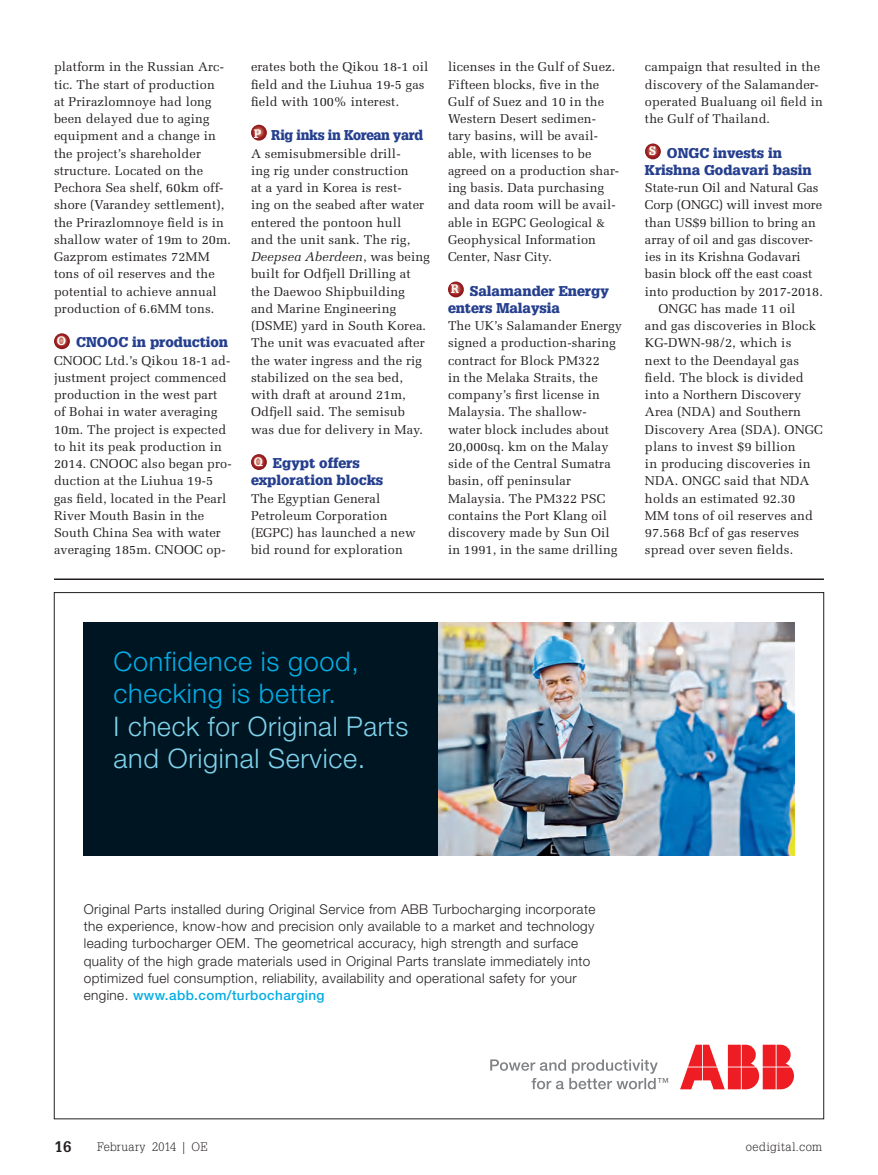
<style>
.page{position:relative;width:878px;height:1175px;background:#fff}
.page>*{position:absolute;margin:0;border:0;box-sizing:border-box;transform-origin:0 0}
.t1{font:300 27px/32.2px "Helvetica Neue LT";letter-spacing:.025em;color:#7fd3ec}
.t2{font:700 15px "Glypha LT Std";color:#231f20}
.t3{font:900 13.8px/17.2px "Glypha LT Std";color:#253f8e}
.t4{font:900 13.8px "Glypha LT Std";letter-spacing:-.02em;color:#253f8e;scale:.95 1}
.t5{font:300 13.5px/17.2px "Helvetica Neue LT";letter-spacing:.03em;color:#231f20}
.t6{font:12.75px/17.2px "Melior LT Std";letter-spacing:.01em;color:#231f20}
.t7{font:12px "Courier";color:#000}
.t8{font:300 12px "Glypha LT Std";letter-spacing:.015em;color:#231f20}
.t9{font:300 12px "Glypha LT Std";letter-spacing:.035em;color:#231f20}
.s1{font-style:italic}
.s2{color:#03ade5}
.s3{font-weight:500;color:#03ade5}
</style>
<div class="page">
<svg style="left:54px;top:333px;width:16px;height:16px"></svg>
<svg style="left:251px;top:125px;width:16px;height:16px"></svg>
<svg style="left:251px;top:454px;width:16px;height:16px"></svg>
<svg style="left:448px;top:281px;width:16px;height:16px"></svg>
<svg style="left:645px;top:143px;width:15px;height:16px"></svg>
<div style="left:84px;top:622px;width:356px;height:233px;background:#001522"></div>
<svg style="left:490px;top:1059px;width:178px;height:30px"></svg>
<svg style="left:680px;top:1044px;width:114px;height:45px"></svg>
<img style="left:439px;top:622px;width:355px;height:233px">
<hr style="left:54px;top:578px;width:770px;height:2px;background:#231f20">
<p class="t6" style="left:54px;top:58px;width:179px">platform in the Russian Arc&shy;tic. The start of production<br>at Prirazlomnoye had long been delayed due to aging equipment and a change in the project’s shareholder structure. Located on the<br>Pechora Sea shelf, 60km off&shy;shore (Varandey settlement), the Prirazlomnoye field is in shallow water of 19m to 20m.<br>Gazprom estimates 72MM tons of oil reserves and the potential to achieve annual production of 6.6MM tons.</p>
<p class="t3" style="left:57px;top:334px;width:173px"><sup>O</sup> CNOOC in production</p>
<p class="t6" style="left:54px;top:352px;width:179px">CNOOC Ltd.’s Qikou 18-1 ad&shy;justment project commenced production in the west part of Bohai in water averaging<br>10m. The project is expected to hit its peak production in<br>2014. CNOOC also began pro&shy;duction at the Liuhua 19-5 gas field, located in the Pearl<br>River Mouth Basin in the<br>South China Sea with water averaging 185m. CNOOC op-</p>
<p class="t6" style="left:251px;top:58px;width:179px">erates both the Qikou 18-1 oil field and the Liuhua 19-5 gas field with 100% interest.</p>
<p class="t4" style="left:254px;top:127px;width:180px"><sup>P</sup> Rig inks in Korean yard</p>
<p class="t6" style="left:251px;top:145px;width:180px">A semisubmersible drill-<br>ing rig under construction<br>at a yard in Korea is rest-<br>ing on the seabed after water entered the pontoon hull<br>and the unit sank. The rig,<br><span class="s1">Deepsea Aberdeen</span>, was being built for Odfjell Drilling at the Daewoo Shipbuilding and Marine Engineering (DSME) yard in South Korea.<br>The unit was evacuated after the water ingress and the rig stabilized on the sea bed, with draft at around 21m,<br>Odfjell said. The semisub was due for delivery in May.</p>
<p class="t3" style="left:251px;top:454px;width:134px"><sup>Q</sup> Egypt offers exploration blocks</p>
<p class="t6" style="left:251px;top:490px;width:166px">The Egyptian General<br>Petroleum Corporation (EGPC) has launched a new bid round for exploration</p>
<p class="t7" style="left:59px;top:548px;width:347px">ABBTC_ADL2HP_INSPECTOR 15.01.14 11:58 Seite 1</p>
<p class="t6" style="left:448px;top:58px;width:172px">licenses in the Gulf of Suez.<br>Fifteen blocks, five in the<br>Gulf of Suez and 10 in the<br>Western Desert sedimen&shy;tary basins, will be avail&shy;able, with licenses to be agreed on a production shar&shy;ing basis. Data purchasing and data room will be avail&shy;able in EGPC Geological &amp;<br>Geophysical Information<br>Center, Nasr City.</p>
<p class="t3" style="left:448px;top:282px;width:162px"><sup>R</sup> Salamander Energy enters Malaysia</p>
<p class="t6" style="left:448px;top:317px;width:175px">The UK’s Salamander Energy signed a production-sharing contract for Block PM322<br>in the Melaka Straits, the company’s first license in<br>Malaysia. The shallow&shy;water block includes about<br>20,000sq. km on the Malay side of the Central Sumatra basin, off peninsular<br>Malaysia. The PM322 PSC contains the Port Klang oil discovery made by Sun Oil in 1991, in the same drilling</p>
<p class="t6" style="left:645px;top:58px;width:179px">campaign that resulted in the discovery of the Salamander&shy;operated Bualuang oil field in the Gulf of Thailand.</p>
<p class="t3" style="left:645px;top:144px;width:168px;text-indent:4px"><sup>S</sup> ONGC invests in<br>Krishna Godavari basin</p>
<p class="t6" style="left:645px;top:179px;width:175px">State-run Oil and Natural Gas</p>
<p class="t6" style="left:645px;top:196px;width:179px">Corp (ONGC) will invest more</p>
<p class="t6" style="left:645px;top:214px;width:172px">than US$9 billion to bring an</p>
<p class="t6" style="left:645px;top:231px;width:170px">array of oil and gas discover-</p>
<p class="t6" style="left:645px;top:248px;width:157px">ies in its Krishna Godavari</p>
<p class="t6" style="left:645px;top:265px;width:169px">basin block off the east coast</p>
<p class="t6" style="left:645px;top:283px;width:179px">into production by 2017-2018.</p>
<p class="t6" style="left:658px;top:300px;width:138px">ONGC has made 11 oil</p>
<p class="t6" style="left:645px;top:317px;width:172px">and gas discoveries in Block</p>
<p class="t6" style="left:645px;top:334px;width:148px">KG-DWN-98/2, which is</p>
<p class="t6" style="left:645px;top:352px;width:156px">next to the Deendayal gas</p>
<p class="t6" style="left:645px;top:369px;width:160px">field. The block is divided</p>
<p class="t6" style="left:645px;top:386px;width:158px">into a Northern Discovery</p>
<p class="t6" style="left:645px;top:403px;width:157px">Area (NDA) and Southern</p>
<p class="t6" style="left:645px;top:421px;width:179px">Discovery Area (SDA). ONGC</p>
<p class="t6" style="left:645px;top:438px;width:152px">plans to invest $9 billion</p>
<p class="t6" style="left:645px;top:455px;width:167px">in producing discoveries in</p>
<p class="t6" style="left:645px;top:472px;width:166px">NDA. ONGC said that NDA</p>
<p class="t6" style="left:645px;top:490px;width:152px">holds an estimated 92.30</p>
<p class="t6" style="left:645px;top:507px;width:169px">MM tons of oil reserves and</p>
<p class="t6" style="left:645px;top:524px;width:156px">97.568 Bcf of gas reserves</p>
<p class="t6" style="left:645px;top:541px;width:150px">spread over seven fields.</p>
<p class="t1" style="left:114px;top:645px;width:296px"><span class="s2">Confidence is good, checking is better.<br></span>I check for Original Parts and Original Service.</p>
<p class="t5" style="left:84px;top:900px;width:513px">Original Parts installed during Original Service from ABB Turbocharging incorporate the experience, know-how and precision only available to a market and technology leading turbocharger OEM. The geometrical accuracy, high strength and surface quality of the high grade materials used in Original Parts translate immediately into optimized fuel consumption, reliability, availability and operational safety for your engine. <span class="s3">www.abb.com/turbocharging</span></p>
<p class="t2" style="left:55px;top:1136px;width:18px">16</p>
<p class="t8" style="left:97px;top:1140px;width:112px">February 2014 | OE</p>
<p class="t9" style="left:745px;top:1140px;width:78px">oedigital.com</p>
</div>
